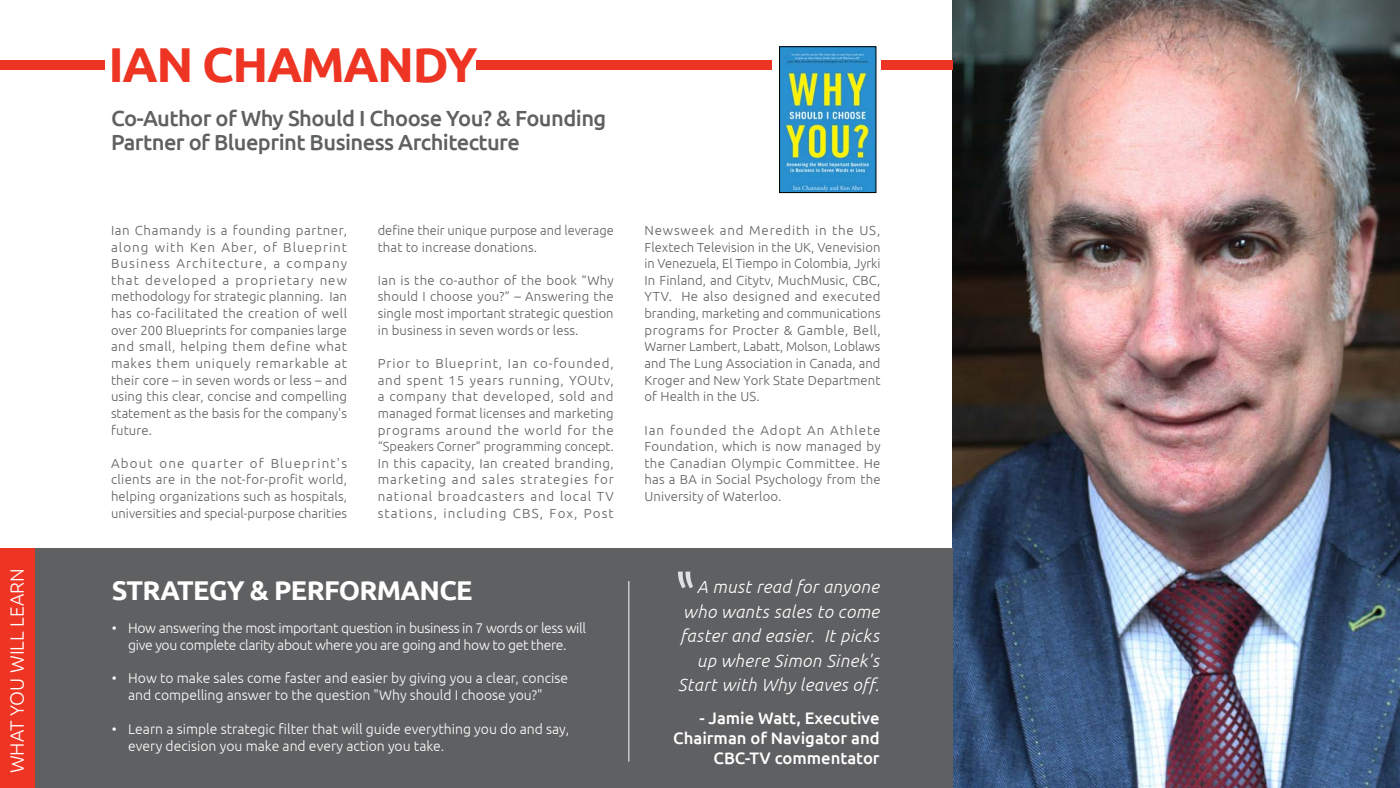
<style>
.page{position:relative;width:1400px;height:788px;background:#fff}
.page>*{position:absolute;margin:0;border:0;box-sizing:border-box;transform-origin:0 0}
.t1{font:700 49px "Ubuntu";letter-spacing:-.03em;color:#ee3524}
.t2{font:700 27.12px "Ubuntu";letter-spacing:-.025em;color:#fff}
.t3{font:500 21.88px/24.5px "Ubuntu";letter-spacing:-.025em;color:#5f6062}
.t4{font:300 19.25px "Ubuntu";color:#fff}
.t5{font:italic 300 17.5px/24.5px "Ubuntu";letter-spacing:.025em;color:#fff;text-align:right}
.t6{font:500 16.62px/19.9px "Ubuntu";color:#fff;text-align:right}
.t7{font:300 14px/16.8px "Ubuntu";color:#fff}
.t8{font:300 14px/16.8px "Ubuntu";letter-spacing:-.025em;color:#fff}
.t9{font:300 13.12px/16.6px "Ubuntu";letter-spacing:.01em;color:#5f6062;text-align:justify}
</style>
<div class="page">
<img style="left:953px;top:0;width:447px;height:788px">
<img style="left:781px;top:49px;width:93px;height:142px">
<div style="left:779px;top:47px;width:97px;height:146px;border:1px solid #000101"></div>
<div style="left:0;top:548px;width:953px;height:240px;background:#5f6062"></div>
<hr style="left:629px;top:581px;width:1px;height:180px;background:#fff">
<div style="left:0;top:548px;width:35px;height:240px;background:#ee3524"></div>
<div style="left:0;top:60px;width:105px;height:10px;background:#ee3524"></div>
<div style="left:476px;top:60px;width:296px;height:10px;background:#ee3524"></div>
<div style="left:882px;top:60px;width:71px;height:10px;background:#ee3524"></div>
<svg style="left:678px;top:571px;width:15px;height:17px"></svg>
<h3 class="t4" style="left:5px;top:773px;width:206px;rotate:-90deg">WHAT YOU WILL LEARN</h3>
<h1 class="t1" style="left:109px;top:34px;width:371px">IAN CHAMANDY</h1>
<h3 class="t3" style="left:111px;top:105px;width:497px">Co-Author of Why Should I Choose You? &amp; Founding<br>Partner of Blueprint Business Architecture</h3>
<p class="t9" style="left:111px;top:221px;width:238px">Ian Chamandy is a founding partner, along with Ken Aber, of Blueprint Business Architecture, a company that developed a proprietary new methodology for strategic planning. Ian has co-facilitated the creation of well over 200 Blueprints for companies large and small, helping them define what makes them uniquely remarkable at their core – in seven words or less – and using this clear, concise and compelling statement as the basis for the company's future.</p>
<p class="t9" style="left:111px;top:454px;width:238px">About one quarter of Blueprint's clients are in the not-for-profit world, helping organizations such as hospitals, universities and special-purpose charities</p>
<p class="t9" style="left:378px;top:221px;width:238px">define their unique purpose and leverage that to increase donations.</p>
<p class="t9" style="left:378px;top:271px;width:238px">Ian is the co-author of the book “Why should I choose you?” – Answering the single most important strategic question in business in seven words or less.</p>
<p class="t9" style="left:378px;top:354px;width:238px">Prior to Blueprint, Ian co-founded, and spent 15 years running, YOUtv, a company that developed, sold and managed format licenses and marketing programs around the world for the “Speakers Corner” programming concept.<br>In this capacity, Ian created branding, marketing and sales strategies for national broadcasters and local TV stations, including CBS, Fox, Post</p>
<h2 class="t2" style="left:112px;top:574px;width:362px">STRATEGY &amp; PERFORMANCE</h2>
<p class="t7" style="left:112px;top:619px;width:7px">•</p>
<p class="t7" style="left:112px;top:669px;width:7px">•</p>
<p class="t7" style="left:112px;top:720px;width:7px">•</p>
<p class="t8" style="left:128px;top:619px;width:459px">How answering the most important question in business in 7 words or less will give you complete clarity about where you are going and how to get there.</p>
<p class="t7" style="left:128px;top:669px;width:441px">How to make sales come faster and easier by giving you a clear, concise and compelling answer to the question "Why should I choose you?"</p>
<p class="t7" style="left:128px;top:720px;width:443px">Learn a simple strategic filter that will guide everything you do and say, every decision you make and every action you take.</p>
<p class="t9" style="left:645px;top:221px;width:238px">Newsweek and Meredith in the US, Flextech Television in the UK, Venevision in Venezuela, El Tiempo in Colombia, Jyrki In Finland, and Citytv, MuchMusic, CBC, YTV. He also designed and executed branding, marketing and communications programs for Procter &amp; Gamble, Bell, Warner Lambert, Labatt, Molson, Loblaws and The Lung Association in Canada, and Kroger and New York State Department of Health in the US.</p>
<p class="t9" style="left:645px;top:421px;width:238px">Ian founded the Adopt An Athlete Foundation, which is now managed by the Canadian Olympic Committee. He has a BA in Social Psychology from the University of Waterloo.</p>
<h3 class="t5" style="left:678px;top:574px;width:203px">A must read for anyone who wants sales to come faster and easier. It picks up where Simon Sinek's<br>Start with Why leaves off.</h3>
<p class="t6" style="left:673px;top:707px;width:208px">- Jamie Watt, Executive<br>Chairman of Navigator and<br>CBC-TV commentator</p>
</div>
